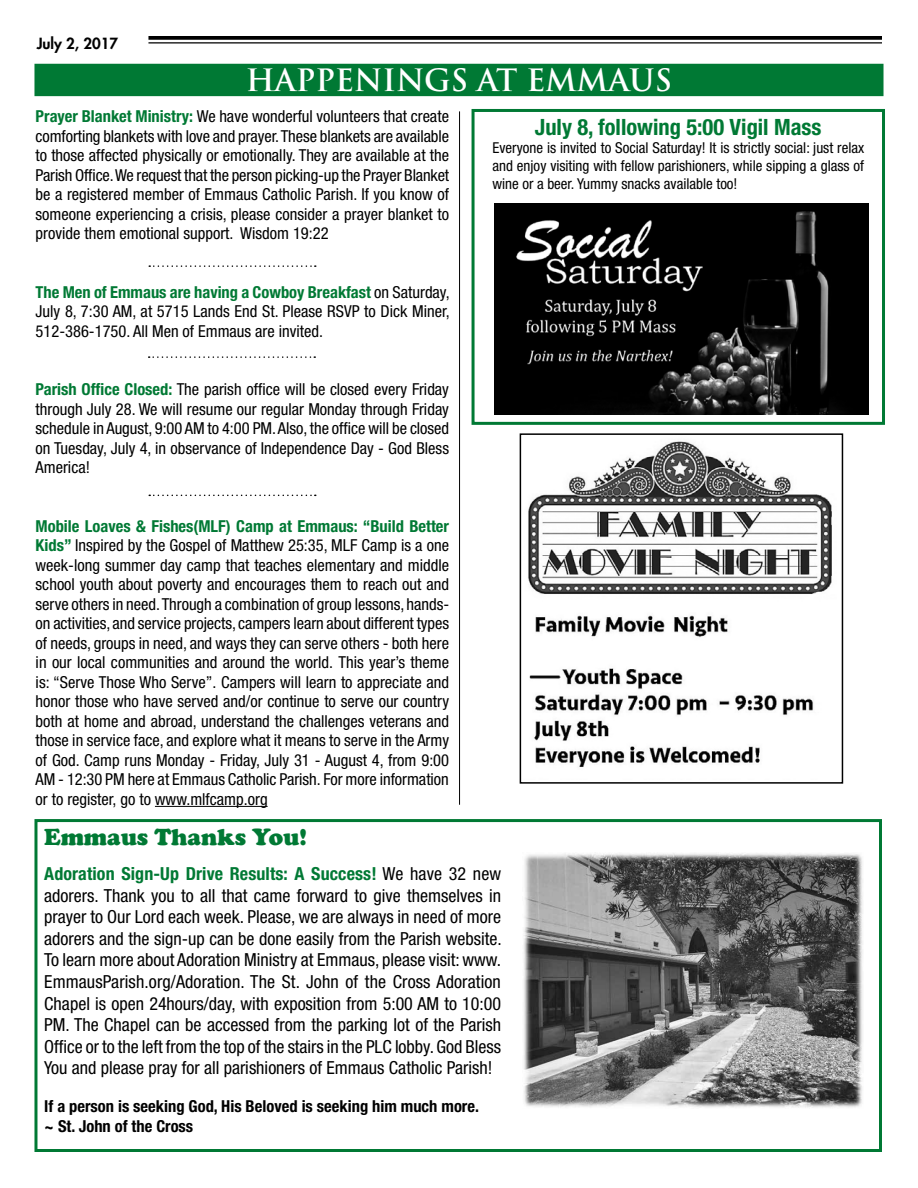
<style>
.page{position:relative;width:918px;height:1188px;background:#fff}
.page>*{position:absolute;margin:0;border:0;box-sizing:border-box;transform-origin:0 0}
.t1{font:700 30px "Trajan Pro";color:#fff}
.t2{font:900 24px "Cooper";color:#007934}
.t3{font:700 condensed 22.5px "Helvetica Neue LT Std";color:#007934}
.t4{font:condensed 18px/21.6px "Helvetica Neue LT Std";color:#000}
.t5{font:condensed 16.5px/19.5px "Helvetica Neue LT Std";color:#000;text-align:justify}
.t6{font:700 condensed 16.5px/19.8px "Helvetica Neue LT Std";color:#000}
.t7{font:condensed 15px/18px "Helvetica Neue LT Std";color:#000;text-align:justify}
.t8{font:800 15px "Futura Std";color:#000}
.s1{font-weight:700;color:#007934}
</style>
<div class="page">
<div style="left:35px;top:64px;width:848px;height:31px;background:#007934"></div>
<div style="left:34px;top:64px;width:850px;height:32px;border:2px solid #007934"></div>
<svg style="left:148px;top:36px;width:734px;height:4px;fill:#000"></svg>
<hr style="left:148px;top:42px;width:734px;height:2px;background:#000">
<hr style="left:155px;top:806px;width:113px;height:1px;background:#000">
<hr style="left:459px;top:111px;width:1px;height:694px;background:#000">
<svg style="left:149px;top:265px;width:167px;height:2px"></svg>
<svg style="left:149px;top:356px;width:166px;height:2px"></svg>
<svg style="left:149px;top:495px;width:167px;height:1px"></svg>
<img style="left:528px;top:441px;width:304px;height:326px">
<div style="left:520px;top:433px;width:323px;height:351px;border:2px solid #000"></div>
<img style="left:495px;top:204px;width:373px;height:210px">
<div style="left:472px;top:109px;width:413px;height:316px;border:3px solid #007934"></div>
<div style="left:34px;top:819px;width:848px;height:333px;border:3px solid #007934"></div>
<img style="left:523px;top:853px;width:340px;height:255px">
<p class="t8" style="left:37px;top:34px;width:83px">July 2, 2017</p>
<h1 class="t1" style="left:246px;top:62px;width:428px">HAPPENINGS AT EMMAUS</h1>
<p class="t5" style="left:36px;top:107px;width:415px"><span class="s1">Prayer Blanket Ministry:</span> We have wonderful volunteers that create comforting blankets with love and prayer. These blankets are available to those affected physically or emotionally. They are available at the Parish Office. We request that the person picking-up the Prayer Blanket be a registered member of Emmaus Catholic Parish. If you know of someone experiencing a crisis, please consider a prayer blanket to provide them emotional support. Wisdom 19:22</p>
<p class="t5" style="left:36px;top:282px;width:416px"><span class="s1">The Men of Emmaus are having a Cowboy Breakfast</span> on Saturday, July 8, 7:30 AM, at 5715 Lands End St. Please RSVP to Dick Miner, 512-386-1750. All Men of Emmaus are invited.</p>
<p class="t5" style="left:36px;top:380px;width:415px"><span class="s1">Parish Office Closed:</span> The parish office will be closed every Friday through July 28. We will resume our regular Monday through Friday schedule in August, 9:00 AM to 4:00 PM. Also, the office will be closed on Tuesday, July 4, in observance of Independence Day - God Bless America!</p>
<p class="t5" style="left:36px;top:516px;width:415px"><span class="s1">Mobile Loaves &amp; Fishes(MLF) Camp at Emmaus: “Build Better Kids”</span> Inspired by the Gospel of Matthew 25:35, MLF Camp is a one week-long summer day camp that teaches elementary and middle school youth about poverty and encourages them to reach out and serve others in need. Through a combination of group lessons, hands&shy;on activities, and service projects, campers learn about different types of needs, groups in need, and ways they can serve others - both here in our local communities and around the world. This year’s theme is: “Serve Those Who Serve”. Campers will learn to appreciate and honor those who have served and/or continue to serve our country both at home and abroad, understand the challenges veterans and those in service face, and explore what it means to serve in the Army of God. Camp runs Monday - Friday, July 31 - August 4, from 9:00<br>AM - 12:30 PM here at Emmaus Catholic Parish. For more information or to register, go to www.mlfcamp.org</p>
<h3 class="t3" style="left:535px;top:113px;width:288px">July 8, following 5:00 Vigil Mass</h3>
<p class="t7" style="left:492px;top:138px;width:373px">Everyone is invited to Social Saturday! It is strictly social: just relax and enjoy visiting with fellow parishioners, while sipping a glass of wine or a beer. Yummy snacks available too!</p>
<h2 class="t2" style="left:44px;top:823px;width:264px">Emmaus Thanks You!</h2>
<p class="t4" style="left:44px;top:863px;width:458px"><span class="s1">Adoration Sign-Up Drive Results: A Success!</span> We have 32 new adorers. Thank you to all that came forward to give themselves in prayer to Our Lord each week. Please, we are always in need of more adorers and the sign-up can be done easily from the Parish website.<br>To learn more about Adoration Ministry at Emmaus, please visit: www.<br>EmmausParish.org/Adoration. The St. John of the Cross Adoration Chapel is open 24hours/day, with exposition from 5:00 AM to 10:00<br>PM. The Chapel can be accessed from the parking lot of the Parish Office or to the left from the top of the stairs in the PLC lobby. God Bless You and please pray for all parishioners of Emmaus Catholic Parish!</p>
<p class="t6" style="left:44px;top:1096px;width:436px">If a person is seeking God, His Beloved is seeking him much more. ~ St. John of the Cross</p>
</div>
